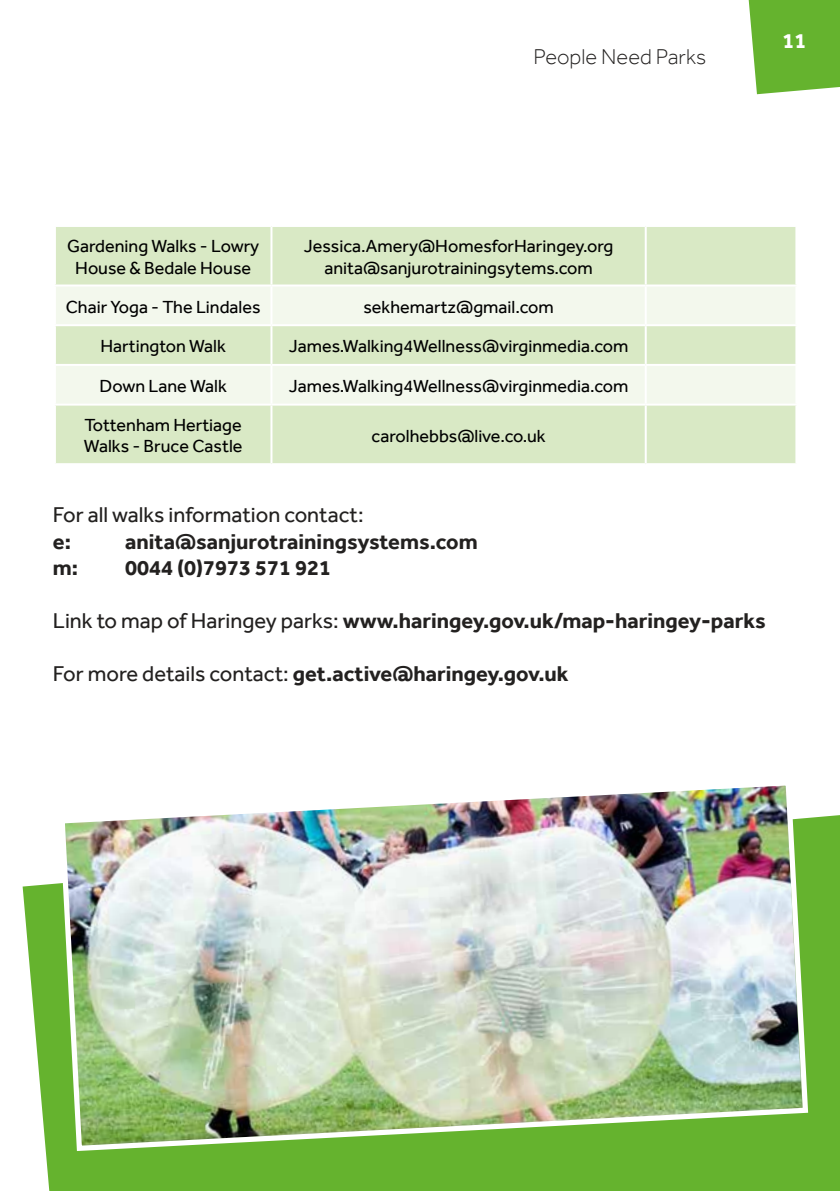
<style>
.page{position:relative;width:840px;height:1191px;background:#fff}
.page>*{position:absolute;margin:0;border:0;box-sizing:border-box;transform-origin:0 0}
.t1{font:700 22px "Effra";color:#232120}
.t2{font:22px "Effra";color:#232120}
.t3{font:300 22px "Effra";color:#232120}
.t4{font:700 22px "Effra";color:#fff}
.t5{font:18px/21.6px "Effra";color:#000;text-align:center}
.s1{font-weight:400}
</style>
<div class="page">
<svg style="left:748px;top:0;width:91px;height:94px;background:#72b93f"></svg>
<svg style="left:23px;top:815px;width:816px;height:376px;background:#77bc47"></svg>
<div style="left:56px;top:227px;width:739px;height:236px;background:#d9e9c5"></div>
<svg style="left:56px;top:286px;width:739px;height:117px;background:#eaf3df"></svg>
<hr style="left:270px;top:227px;width:2px;height:57px;background:#fff">
<hr style="left:644px;top:227px;width:2px;height:57px;background:#fff">
<hr style="left:54px;top:284px;width:217px;height:2px;background:#fff">
<hr style="left:271px;top:284px;width:374px;height:2px;background:#fff">
<hr style="left:270px;top:286px;width:2px;height:38px;background:#fff">
<hr style="left:645px;top:284px;width:152px;height:2px;background:#fff">
<hr style="left:644px;top:286px;width:2px;height:38px;background:#fff">
<hr style="left:54px;top:324px;width:217px;height:2px;background:#fff">
<hr style="left:271px;top:324px;width:374px;height:2px;background:#fff">
<hr style="left:270px;top:326px;width:2px;height:38px;background:#fff">
<hr style="left:645px;top:324px;width:152px;height:2px;background:#fff">
<hr style="left:644px;top:326px;width:2px;height:38px;background:#fff">
<hr style="left:54px;top:364px;width:217px;height:2px;background:#fff">
<hr style="left:271px;top:364px;width:374px;height:2px;background:#fff">
<hr style="left:270px;top:366px;width:2px;height:37px;background:#fff">
<hr style="left:645px;top:364px;width:152px;height:2px;background:#fff">
<hr style="left:644px;top:366px;width:2px;height:37px;background:#fff">
<hr style="left:54px;top:403px;width:217px;height:2px;background:#fff">
<hr style="left:271px;top:403px;width:374px;height:2px;background:#fff">
<hr style="left:270px;top:405px;width:2px;height:58px;background:#fff">
<hr style="left:645px;top:403px;width:152px;height:2px;background:#fff">
<hr style="left:644px;top:405px;width:2px;height:58px;background:#fff">
<img style="left:57px;top:785px;width:753px;height:368px">
<p class="t3" style="left:533px;top:44px;width:174px">People Need Parks</p>
<p class="t4" style="left:782px;top:28px;width:25px">11</p>
<p class="t5" style="left:67px;top:235px;width:194px">Gardening Walks - Lowry<br>House &amp; Bedale House</p>
<p class="t5" style="left:304px;top:235px;width:311px">Jessica.Amery@HomesforHaringey.org anita@sanjurotrainingsytems.com</p>
<p class="t5" style="left:66px;top:295px;width:196px">Chair Yoga - The Lindales</p>
<p class="t5" style="left:363px;top:295px;width:192px">sekhemartz@gmail.com</p>
<p class="t5" style="left:100px;top:335px;width:127px">Hartington Walk</p>
<p class="t5" style="left:289px;top:335px;width:341px">James.Walking4Wellness@virginmedia.com</p>
<p class="t5" style="left:99px;top:375px;width:129px">Down Lane Walk</p>
<p class="t5" style="left:289px;top:375px;width:341px">James.Walking4Wellness@virginmedia.com</p>
<p class="t5" style="left:84px;top:414px;width:160px;text-align:left">Tottenham Hertiage<br>Walks - Bruce Castle</p>
<p class="t5" style="left:371px;top:424px;width:175px">carolhebbs@live.co.uk</p>
<p class="t2" style="left:53px;top:502px;width:312px">For all walks information contact:</p>
<p class="t1" style="left:53px;top:528px;width:20px">e:</p>
<p class="t1" style="left:125px;top:528px;width:354px">anita@sanjurotrainingsystems.com</p>
<p class="t1" style="left:53px;top:554px;width:27px">m:</p>
<p class="t1" style="left:125px;top:554px;width:207px">0044 (0)7973 571 921</p>
<p class="t1" style="left:53px;top:607px;width:714px"><span class="s1">Link to map of Haringey parks:</span> www.haringey.gov.uk/map-haringey-parks</p>
<p class="t1" style="left:53px;top:660px;width:517px"><span class="s1">For more details contact:</span> get.active@haringey.gov.uk</p>
</div>
